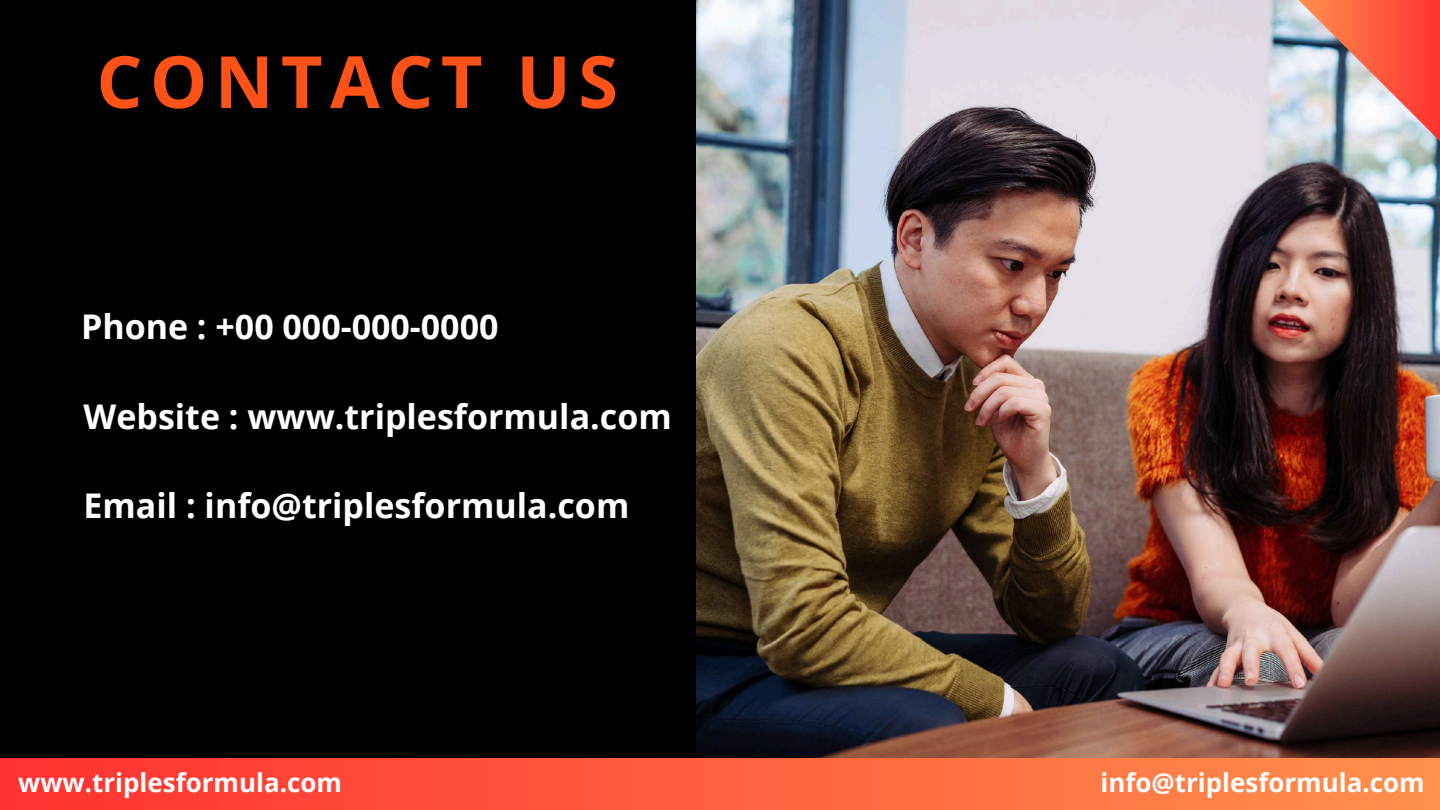
<style>
.page{position:relative;width:1440px;height:810px;background:#000}
.page>*{position:absolute;margin:0;border:0;box-sizing:border-box;transform-origin:0 0}
.t1{font:700 72.1px "Open Sans";letter-spacing:.105em;color:#ff5219}
.t2{font:700 34px "Open Sans";color:#fff}
.t3{font:700 25.9px "Open Sans";color:#fff}
</style>
<div class="page">
<img style="left:696px;top:0;width:744px;height:758px">
<svg style="left:1299px;top:0;width:141px;height:142px;background:#e19089"></svg>
<div style="left:1px;top:758px;width:1439px;height:52px;background:linear-gradient(to right,#ff3131,#ff904d)"></div>
<h1 class="t1" style="left:97px;top:31px;width:523px">CONTACT US</h1>
<p class="t2" style="left:81px;top:303px;width:419px">Phone : +00 000-000-0000</p>
<p class="t2" style="left:84px;top:392px;width:590px">Website : www.triplesformula.com</p>
<p class="t2" style="left:84px;top:482px;width:547px">Email : info@triplesformula.com</p>
<p class="t3" style="left:18px;top:765px;width:325px">www.triplesformula.com</p>
<p class="t3" style="left:1100px;top:765px;width:326px">info@triplesformula.com</p>
</div>
